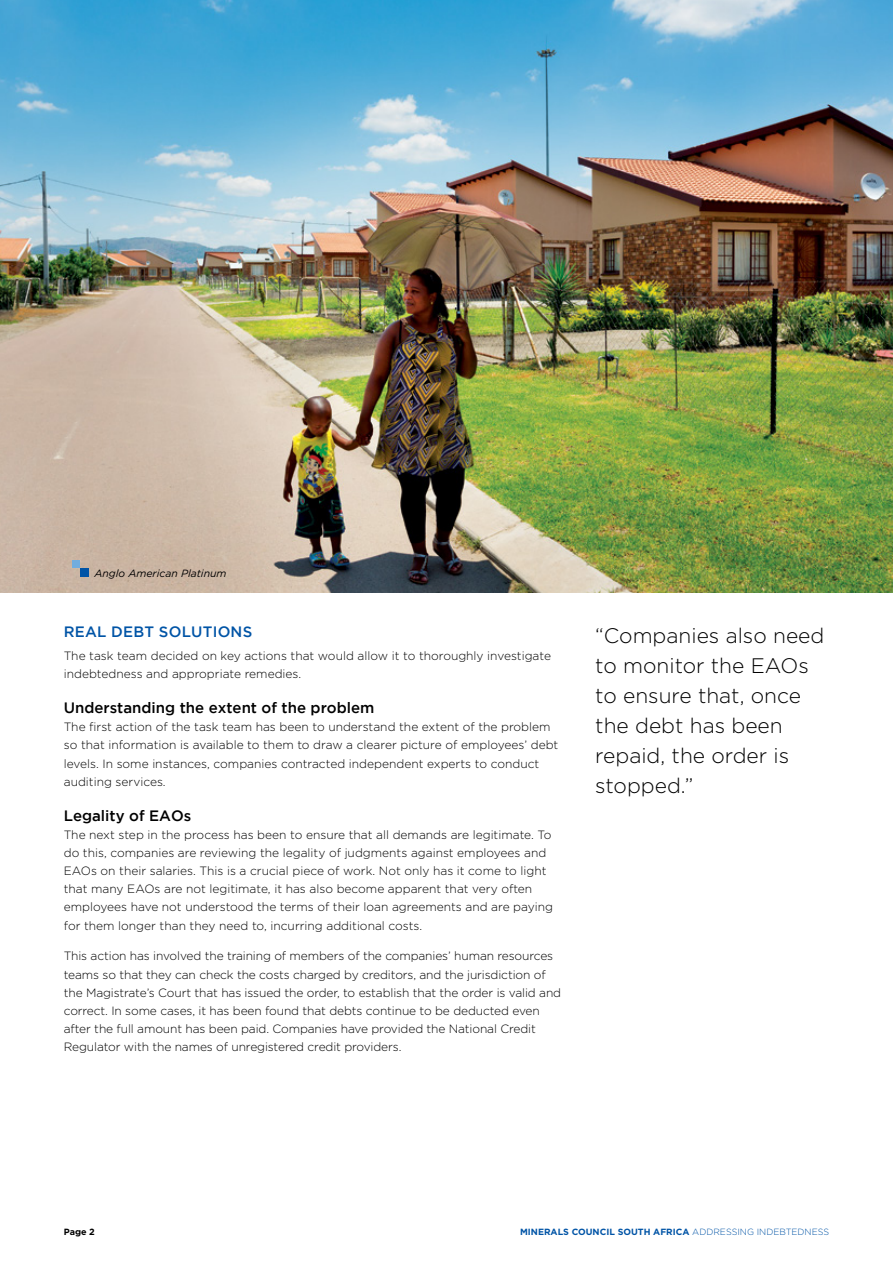
<style>
.page{position:relative;width:893px;height:1263px;background:#fff}
.page>*{position:absolute;margin:0;border:0;box-sizing:border-box;transform-origin:0 0}
.Pull_quotes_2017{font:300 21px/30px "Gotham";color:#000}
.Heading_2_2017{font:500 15px "Gotham";color:#000}
.Heading_1_2017{font:500 15px "Gotham";letter-spacing:.015em;color:#0054a6}
.Body_Copy_2017{font:300 12px/18.1px "Gotham";color:#000}
.t1{font:italic 10.5px "Gotham";color:#000}
.t2{font:700 9px "Gotham";color:#0054a6}
.Body_Copy_2017-2{font:700 9px "Gotham";color:#000}
.s1{font-weight:300}
</style>
<div class="page">
<img style="left:0;top:0;width:893px;height:592px">
<div style="left:73px;top:560px;width:7px;height:8px;background:#72adde"></div>
<div style="left:80px;top:568px;width:9px;height:9px;background:#0054a6"></div>
<p class="t1" style="left:94px;top:567px;width:134px">Anglo American Platinum</p>
<p class="Heading_1_2017" style="left:64px;top:624px;width:190px">REAL DEBT SOLUTIONS</p>
<p class="Body_Copy_2017" style="left:64px;top:646px;width:489px">The task team decided on key actions that would allow it to thoroughly investigate indebtedness and appropriate remedies.</p>
<p class="Heading_2_2017" style="left:64px;top:699px;width:312px">Understanding the extent of the problem</p>
<p class="Body_Copy_2017" style="left:64px;top:718px;width:496px">The first action of the task team has been to understand the extent of the problem so that information is available to them to draw a clearer picture of employees’ debt levels. In some instances, companies contracted independent experts to conduct auditing services.</p>
<p class="Heading_2_2017" style="left:64px;top:807px;width:129px">Legality of EAOs</p>
<p class="Body_Copy_2017" style="left:64px;top:825px;width:491px">The next step in the process has been to ensure that all demands are legitimate. To do this, companies are reviewing the legality of judgments against employees and EAOs on their salaries. This is a crucial piece of work. Not only has it come to light that many EAOs are not legitimate, it has also become apparent that very often employees have not understood the terms of their loan agreements and are paying for them longer than they need to, incurring additional costs.</p>
<p class="Body_Copy_2017" style="left:64px;top:947px;width:499px">This action has involved the training of members of the companies’ human resources teams so that they can check the costs charged by creditors, and the jurisdiction of the Magistrate’s Court that has issued the order, to establish that the order is valid and correct. In some cases, it has been found that debts continue to be deducted even after the full amount has been paid. Companies have provided the National Credit Regulator with the names of unregistered credit providers.</p>
<p class="Pull_quotes_2017" style="left:595px;top:620px;width:231px">“Companies also need to monitor the EAOs to ensure that, once the debt has been repaid, the order is stopped.”</p>
<p class="Body_Copy_2017-2" style="left:64px;top:1227px;width:33px">Page 2</p>
<p class="t2" style="left:520px;top:1227px;width:311px">MINERALS COUNCIL SOUTH AFRICA <span class="s1">ADDRESSING INDEBTEDNESS</span></p>
</div>
